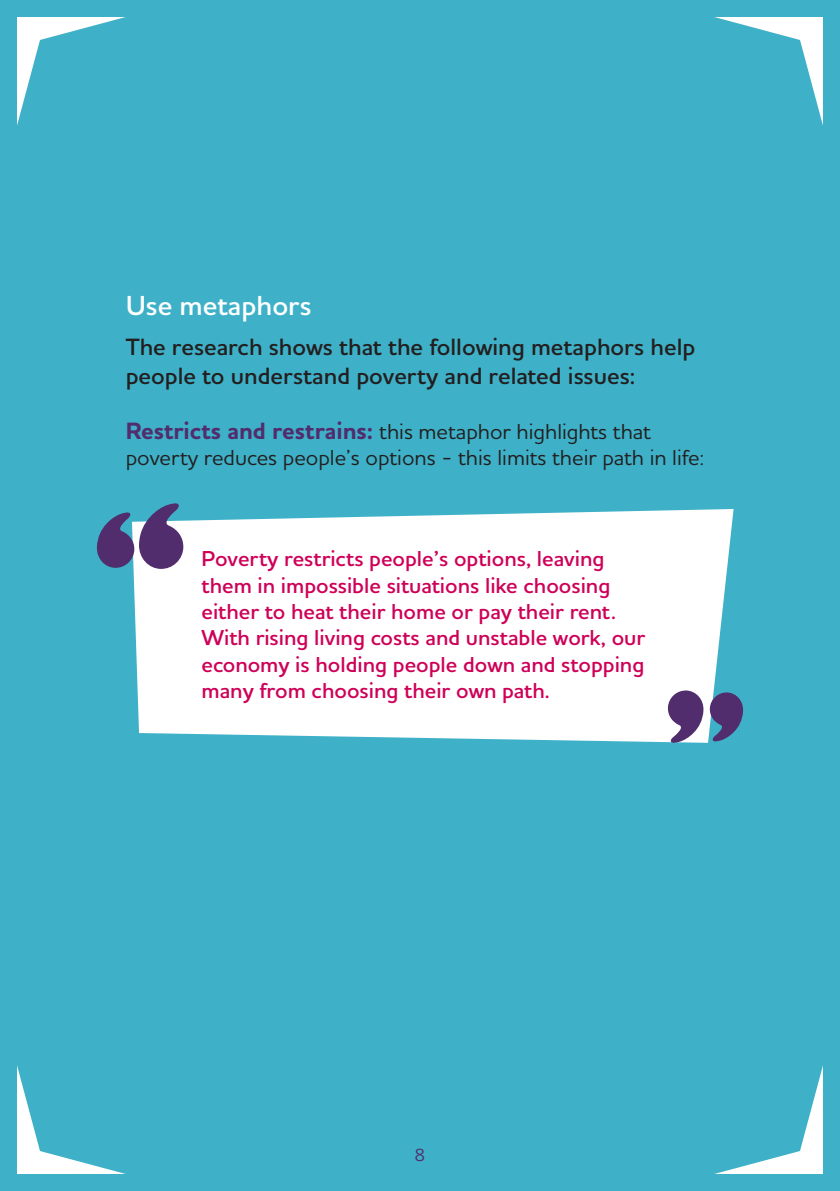
<style>
.page{position:relative;width:840px;height:1191px;background:#fff}
.page>*{position:absolute;margin:0;border:0;box-sizing:border-box;transform-origin:0 0}
.t1{font:600 28px "Houschka Alt Pro";color:#fff}
.t2{font:600 24px/28.8px "Houschka Alt Pro";color:#231f20}
.t3{font:600 22px/26.4px "Houschka Alt Pro";color:#ce0058}
.t4{font:500 22px/26.4px "Houschka Pro";color:#231f20}
.t5{font:500 18px "Houschka Pro";color:#512d6d}
.s1{font-weight:700;font-size:24px;color:#512d6d}
</style>
<div class="page">
<div style="left:0;top:0;width:839px;height:1191px;background:#3eb1c8"></div>
<div style="left:133px;top:509px;width:600px;height:234px;background:#fff"></div>
<svg style="left:667px;top:690px;width:76px;height:53px;background:#79769f"></svg>
<svg style="left:97px;top:503px;width:86px;height:66px"></svg>
<svg style="left:17px;top:1066px;width:109px;height:108px"></svg>
<svg style="left:714px;top:1069px;width:108px;height:105px"></svg>
<svg style="left:714px;top:17px;width:108px;height:105px"></svg>
<svg style="left:17px;top:17px;width:109px;height:108px"></svg>
<p class="t1" style="left:126px;top:287px;width:187px">Use metaphors</p>
<p class="t2" style="left:126px;top:332px;width:571px">The research shows that the following metaphors help people to understand poverty and related issues:</p>
<p class="t4" style="left:126px;top:418px;width:579px"><span class="s1">Restricts and restrains:</span> this metaphor highlights that poverty reduces people’s options - this limits their path in life:</p>
<p class="t3" style="left:201px;top:545px;width:445px">Poverty restricts people’s options, leaving them in impossible situations like choosing either to heat their home or pay their rent.<br>With rising living costs and unstable work, our economy is holding people down and stopping many from choosing their own path.</p>
<p class="t5" style="left:414px;top:1143px;width:12px">8</p>
</div>
